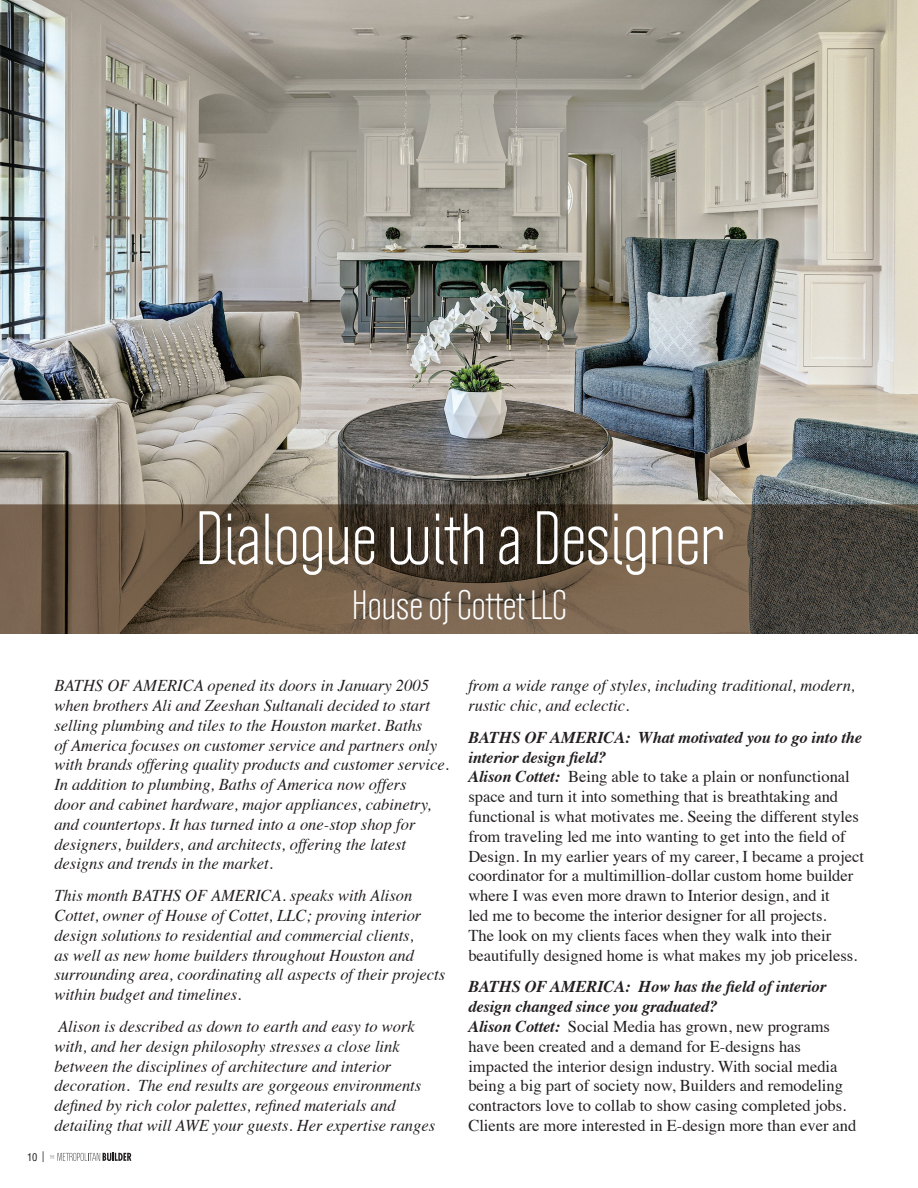
<style>
.page{position:relative;width:918px;height:1188px;background:#fff}
.page>*{position:absolute;margin:0;border:0;box-sizing:border-box;transform-origin:0 0}
.Body_Copy{font:66px "Politica";color:#fff}
.Body_Copy-2{font:36px "Politica";color:#fff}
.Body_Copy-3{font:italic 16.5px/19.8px "Times";color:#231f20}
.Body_Copy-4{font:16.5px/19.8px "Times";color:#231f20}
.t1{font:condensed 10.5px "Helvetica";color:#231f20}
.s1{font-weight:700;font-style:italic}
</style>
<div class="page">
<svg style="left:50px;top:1152px;width:81px;height:9px"></svg>
<img style="left:0;top:0;width:918px;height:634px">
<p class="Body_Copy" style="left:195px;top:497px;width:530px">Dialogue with a Designer</p>
<p class="Body_Copy-2" style="left:352px;top:583px;width:217px">House of Cottet LLC</p>
<p class="t1" style="left:27px;top:1150px;width:12px">10</p>
<p class="Body_Copy-3" style="left:54px;top:675px;width:396px">BATHS OF AMERICA opened its doors in January 2005 when brothers Ali and Zeeshan Sultanali decided to start selling plumbing and tiles to the Houston market. Baths<br>of America focuses on customer service and partners only with brands offering quality products and customer service.<br>In addition to plumbing, Baths of America now offers<br>door and cabinet hardware, major appliances, cabinetry, and countertops. It has turned into a one-stop shop for designers, builders, and architects, offering the latest designs and trends in the market.</p>
<p class="Body_Copy-3" style="left:54px;top:885px;width:392px">This month BATHS OF AMERICA. speaks with Alison Cottet, owner of House of Cottet, LLC; proving interior design solutions to residential and commercial clients,<br>as well as new home builders throughout Houston and surrounding area, coordinating all aspects of their projects within budget and timelines.</p>
<p class="Body_Copy-3" style="left:54px;top:1016px;width:382px">Alison is described as down to earth and easy to work with, and her design philosophy stresses a close link between the disciplines of architecture and interior decoration. The end results are gorgeous environments defined by rich color palettes, refined materials and detailing that will AWE your guests. Her expertise ranges</p>
<p class="Body_Copy-3" style="left:468px;top:675px;width:388px">from a wide range of styles, including traditional, modern, rustic chic, and eclectic.</p>
<p class="Body_Copy-4" style="left:468px;top:726px;width:397px"><span class="s1">BATHS OF AMERICA: What motivated you to go into the interior design field?<br>Alison Cottet:</span> Being able to take a plain or nonfunctional space and turn it into something that is breathtaking and functional is what motivates me. Seeing the different styles from traveling led me into wanting to get into the field of Design. In my earlier years of my career, I became a project coordinator for a multimillion-dollar custom home builder where I was even more drawn to Interior design, and it<br>led me to become the interior designer for all projects.<br>The look on my clients faces when they walk into their beautifully designed home is what makes my job priceless.</p>
<p class="Body_Copy-4" style="left:468px;top:976px;width:390px"><span class="s1">BATHS OF AMERICA: How has the field of interior design changed since you graduated?<br>Alison Cottet:</span> Social Media has grown, new programs have been created and a demand for E-designs has impacted the interior design industry. With social media being a big part of society now, Builders and remodeling contractors love to collab to show casing completed jobs.<br>Clients are more interested in E-design more than ever and</p>
</div>
